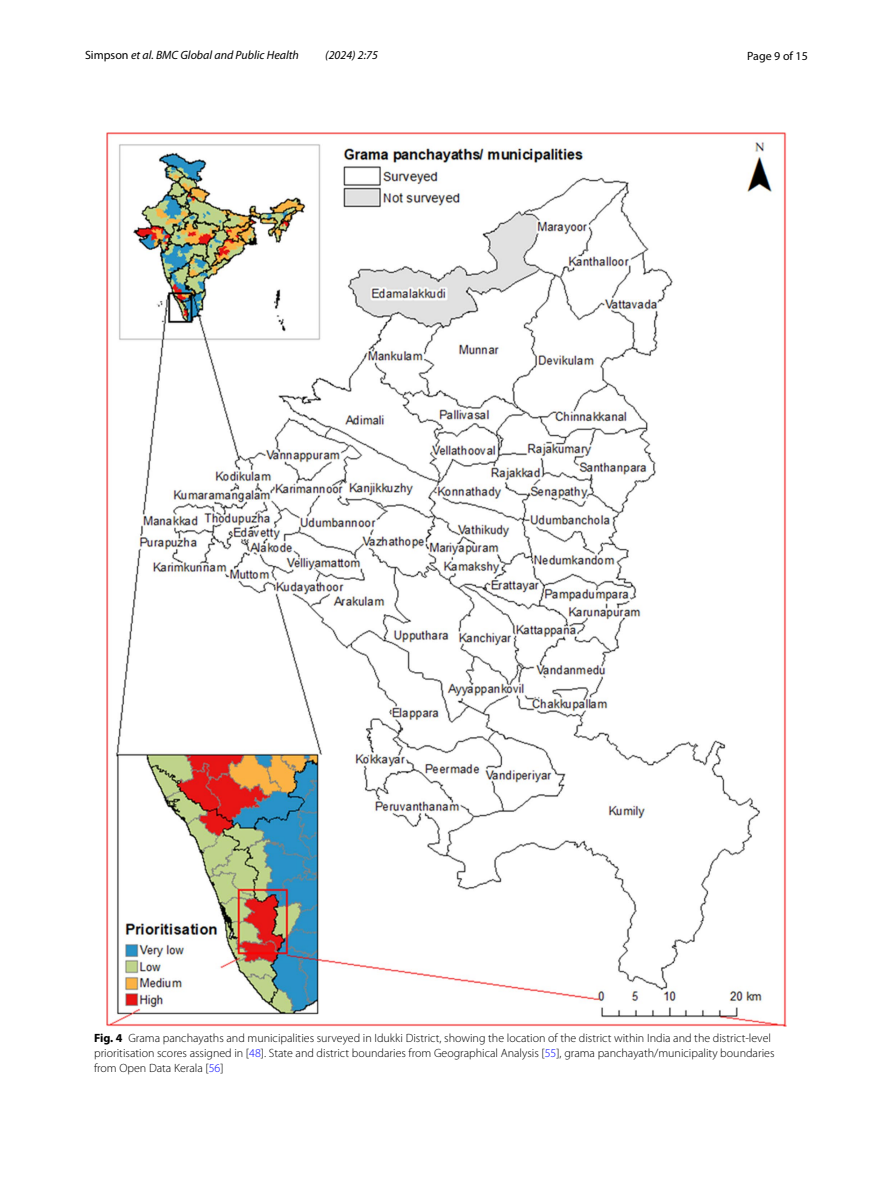
<style>
.page{position:relative;width:893px;height:1187px;background:#fff}
.page>*{position:absolute;margin:0;border:0;box-sizing:border-box;transform-origin:0 0}
.t1{font:300 12px/15px "Myriad Pro";color:#000}
.t2{font:italic 12px "Myriad Pro";color:#000}
.t3{font:12px "Myriad Pro";color:#000}
.s1{font-style:normal}
.s2{font-weight:700}
.s3{color:#00f}
</style>
<div class="page">
<img style="left:107px;top:133px;width:679px;height:893px">
<p class="t2" style="left:85px;top:48px;width:215px"><span class="s1">Simpson</span> et al. BMC Global and Public Health</p>
<p class="t2" style="left:325px;top:48px;width:54px">(2024) 2:75</p>
<p class="t3" style="left:747px;top:48px;width:62px">Page 9 of 15</p>
<p class="t1" style="left:94px;top:1030px;width:682px"><span class="s2">Fig. 4</span> Grama panchayaths and municipalities surveyed in Idukki District, showing the location of the district within India and the district-level prioritisation scores assigned in [<span class="s3">48</span>]. State and district boundaries from Geographical Analysis [<span class="s3">55</span>], grama panchayath/municipality boundaries from Open Data Kerala [<span class="s3">56</span>]</p>
</div>
